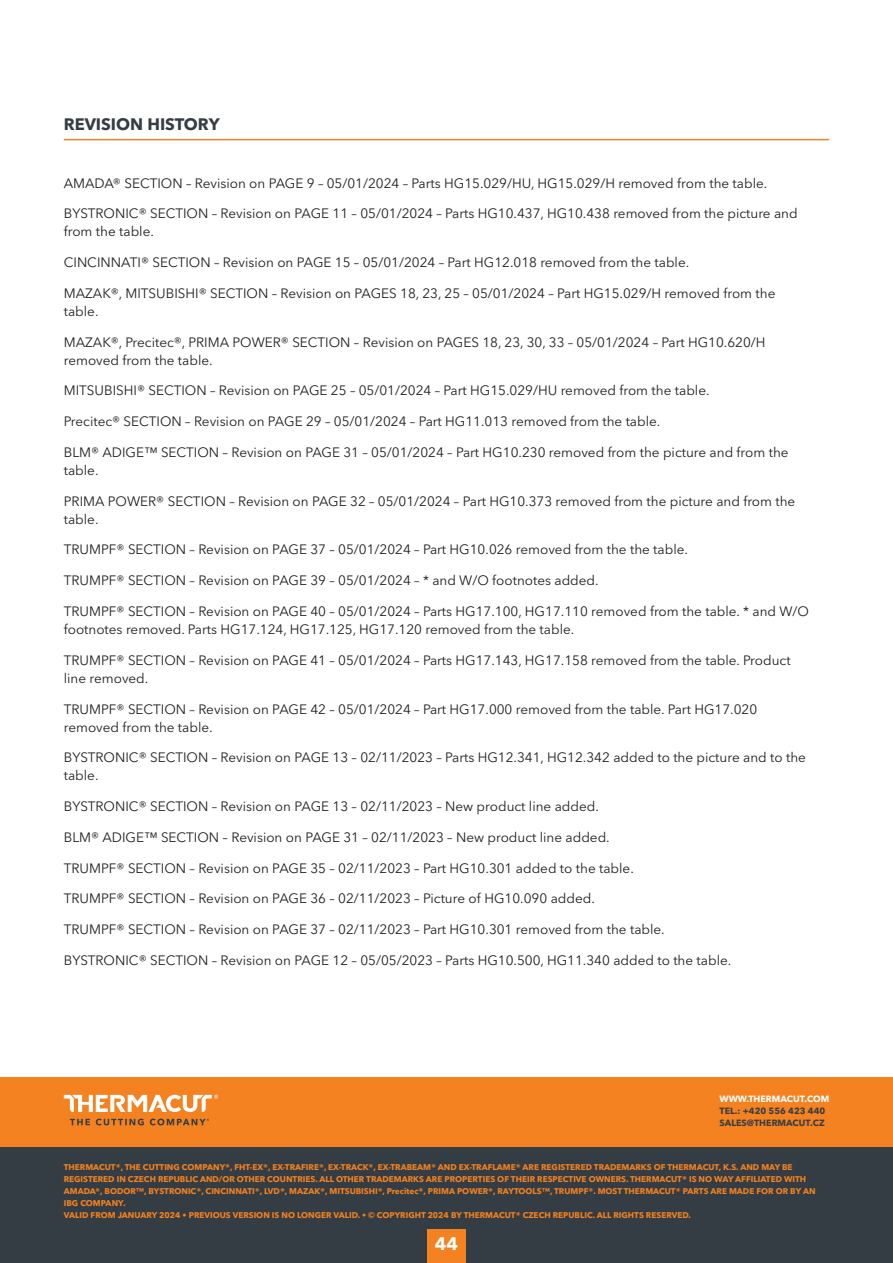
<style>
.page{position:relative;width:893px;height:1263px;background:#fff}
.page>*{position:absolute;margin:0;border:0;box-sizing:border-box;transform-origin:0 0}
.t1{font:700 18px "Avenir Next LT Pro";color:#fff}
.t2{font:700 16.5px "Avenir Next LT Pro";color:#353d44}
.t3{font:13.5px/18px "Avenir Next LT Pro";color:#231f20}
.t4{font:700 9px/12px "Avenir Next LT Pro";color:#353d44}
.t5{font:700 9px "Avenir Next LT Pro";color:#fff}
.t6{font:700 8.25px/12px "Avenir Next LT Pro";color:#f58220}
</style>
<div class="page">
<hr style="left:64px;top:139px;width:765px;height:1px;background:#f58220">
<div style="left:0;top:1143px;width:893px;height:120px;background:#353d44"></div>
<div style="left:0;top:1077px;width:893px;height:70px;background:#f58220"></div>
<svg style="left:64px;top:1095px;width:154px;height:17px"></svg>
<svg style="left:70px;top:1118px;width:139px;height:7px"></svg>
<div style="left:427px;top:1229px;width:39px;height:34px;background:#f58220"></div>
<p class="t2" style="left:64px;top:114px;width:59px">REVISION</p>
<p class="t2" style="left:147px;top:114px;width:74px">HI STO RY</p>
<p class="t3" style="left:64px;top:174px;width:705px">AMADA® SECTION – Revision on PAGE 9 – 05/01/2024 – Parts HG15.029/HU, HG15.029/H removed from the table.</p>
<p class="t3" style="left:64px;top:205px;width:735px">BYSTRONIC® SECTION – Revision on PAGE 11 – 05/01/2024 – Parts HG10.437, HG10.438 removed from the picture and from the table.</p>
<p class="t3" style="left:64px;top:253px;width:627px">CINCINNATI® SECTION – Revision on PAGE 15 – 05/01/2024 – Part HG12.018 removed from the table.</p>
<p class="t3" style="left:64px;top:284px;width:713px">MAZAK®, MITSUBISHI® SECTION – Revision on PAGES 18, 23, 25 – 05/01/2024 – Part HG15.029/H removed from the table.</p>
<p class="t3" style="left:64px;top:333px;width:703px">MAZAK®, Precitec®, PRIMA POWER® SECTION – Revision on PAGES 18, 23, 30, 33 – 05/01/2024 – Part HG10.620/H removed from the table.</p>
<p class="t3" style="left:64px;top:382px;width:647px">MITSUBISHI® SECTION – Revision on PAGE 25 – 05/01/2024 – Part HG15.029/HU removed from the table.</p>
<p class="t3" style="left:64px;top:412px;width:598px">Precitec® SECTION – Revision on PAGE 29 – 05/01/2024 – Part HG11.013 removed from the table.</p>
<p class="t3" style="left:64px;top:443px;width:726px">BLM® ADIGE™ SECTION – Revision on PAGE 31 – 05/01/2024 – Part HG10.230 removed from the picture and from the table.</p>
<p class="t3" style="left:64px;top:492px;width:733px">PRIMA POWER® SECTION – Revision on PAGE 32 – 05/01/2024 – Part HG10.373 removed from the picture and from the table.</p>
<p class="t3" style="left:64px;top:541px;width:626px">TRUMPF® SECTION – Revision on PAGE 37 – 05/01/2024 – Part HG10.026 removed from the the table.</p>
<p class="t3" style="left:64px;top:571px;width:536px">TRUMPF® SECTION – Revision on PAGE 39 – 05/01/2024 – * and W/O footnotes added.</p>
<p class="t3" style="left:64px;top:602px;width:747px">TRUMPF® SECTION – Revision on PAGE 40 – 05/01/2024 – Parts HG17.100, HG17.110 removed from the table. * and W/O footnotes removed. Parts HG17.124, HG17.125, HG17.120 removed from the table.</p>
<p class="t3" style="left:64px;top:651px;width:728px">TRUMPF® SECTION – Revision on PAGE 41 – 05/01/2024 – Parts HG17.143, HG17.158 removed from the table. Product line removed.</p>
<p class="t3" style="left:64px;top:700px;width:695px">TRUMPF® SECTION – Revision on PAGE 42 – 05/01/2024 – Part HG17.000 removed from the table. Part HG17.020 removed from the table.</p>
<p class="t3" style="left:64px;top:748px;width:744px">BYSTRONIC® SECTION – Revision on PAGE 13 – 02/11/2023 – Parts HG12.341, HG12.342 added to the picture and to the table.</p>
<p class="t3" style="left:64px;top:797px;width:537px">BYSTRONIC® SECTION – Revision on PAGE 13 – 02/11/2023 – New product line added.</p>
<p class="t3" style="left:64px;top:828px;width:547px">BLM® ADIGE™ SECTION – Revision on PAGE 31 – 02/11/2023 – New product line added.</p>
<p class="t3" style="left:64px;top:859px;width:572px">TRUMPF® SECTION – Revision on PAGE 35 – 02/11/2023 – Part HG10.301 added to the table.</p>
<p class="t3" style="left:64px;top:889px;width:533px">TRUMPF® SECTION – Revision on PAGE 36 – 02/11/2023 – Picture of HG10.090 added.</p>
<p class="t3" style="left:64px;top:920px;width:602px">TRUMPF® SECTION – Revision on PAGE 37 – 02/11/2023 – Part HG10.301 removed from the table.</p>
<p class="t3" style="left:64px;top:951px;width:669px">BYSTRONIC® SECTION – Revision on PAGE 12 – 05/05/2023 – Parts HG10.500, HG11.340 added to the table.</p>
<p class="t5" style="left:719px;top:1093px;width:110px">WWW.THERMACUT.COM</p>
<p class="t4" style="left:719px;top:1104px;width:107px">TEL.: +420 556 423 440<br>SALES@THERMACUT.CZ</p>
<p class="t6" style="left:64px;top:1161px;width:7px">THE</p>
<p class="t6" style="left:80px;top:1161px;width:20px">RMACUT</p>
<p class="t6" style="left:116px;top:1161px;width:16px">®, THE</p>
<p class="t6" style="left:143px;top:1161px;width:6px">CUTTIN</p>
<p class="t6" style="left:173px;top:1161px;width:41px">G COMPANY</p>
<p class="t6" style="left:225px;top:1161px;width:183px">®, FHT-EX®, EX-TRAFIRE®, EX-TRACK®, EX-TRABEA</p>
<p class="t6" style="left:423px;top:1161px;width:22px">M® AND</p>
<p class="t6" style="left:459px;top:1161px;width:152px">EX-TRAFLAME® ARE REGISTE RED TRADE</p>
<p class="t6" style="left:622px;top:1161px;width:53px">MARKS OF THE</p>
<p class="t6" style="left:683px;top:1161px;width:20px">RMACUT</p>
<p class="t6" style="left:719px;top:1161px;width:29px">, K.S. AND</p>
<p class="t6" style="left:761px;top:1161px;width:27px">MAY BE</p>
<p class="t6" style="left:64px;top:1173px;width:82px">REGISTERED IN CZECH</p>
<p class="t6" style="left:158px;top:1173px;width:22px">REPUBLIC</p>
<p class="t6" style="left:200px;top:1173px;width:8px">AND</p>
<p class="t6" style="left:219px;top:1173px;width:25px">/OR OTHE</p>
<p class="t6" style="left:260px;top:1173px;width:15px">R COUNT</p>
<p class="t6" style="left:297px;top:1173px;width:29px">RIES. ALL</p>
<p class="t6" style="left:336px;top:1173px;width:7px">OTHE</p>
<p class="t6" style="left:359px;top:1173px;width:25px">R TRADE</p>
<p class="t6" style="left:394px;top:1173px;width:123px">MARKS ARE PROPERTIES OF THEI</p>
<p class="t6" style="left:530px;top:1173px;width:34px">R RESPECTI</p>
<p class="t6" style="left:576px;top:1173px;width:21px">VE OWNE</p>
<p class="t6" style="left:616px;top:1173px;width:21px">RS. THE</p>
<p class="t6" style="left:646px;top:1173px;width:20px">RMACUT</p>
<p class="t6" style="left:682px;top:1173px;width:40px">® IS NO WAY</p>
<p class="t6" style="left:735px;top:1173px;width:21px">AFFILIATED</p>
<p class="t6" style="left:784px;top:1173px;width:7px">WITH</p>
<p class="t6" style="left:64px;top:1185px;width:22px">AMADA</p>
<p class="t6" style="left:95px;top:1185px;width:17px">®, BODO</p>
<p class="t6" style="left:130px;top:1185px;width:51px">R™, BYSTRONIC</p>
<p class="t6" style="left:196px;top:1185px;width:16px">®, CINCINNATI</p>
<p class="t6" style="left:255px;top:1185px;width:216px">®, LVD®, MAZAK®, MITSUBISHI ®, PRECITEC®, PRIMA POWE</p>
<p class="t6" style="left:483px;top:1185px;width:27px">R®, RAYTOOL</p>
<p class="t6" style="left:537px;top:1185px;width:94px">S™, TRUMPF®. MOST THE</p>
<p class="t6" style="left:640px;top:1185px;width:20px">RMACUT</p>
<p class="t6" style="left:676px;top:1185px;width:68px">® PARTS ARE MADE</p>
<p class="t6" style="left:756px;top:1185px;width:54px">FOR OR BY AN</p>
<p class="t6" style="left:64px;top:1197px;width:49px">IBG COMPANY</p>
<p class="t6" style="left:64px;top:1197px;width:628px;text-indent:59px">.<br>VALID FROM JANUARY 2024 • PREVIOUS VERSION IS NO LONGER VALID. • © COPYRIGHT 2024 BY THERMACUT® CZECH REPUBLIC. ALL RIGHTS RESERVED.</p>
<h1 class="t1" style="left:435px;top:1233px;width:25px">44</h1>
</div>
